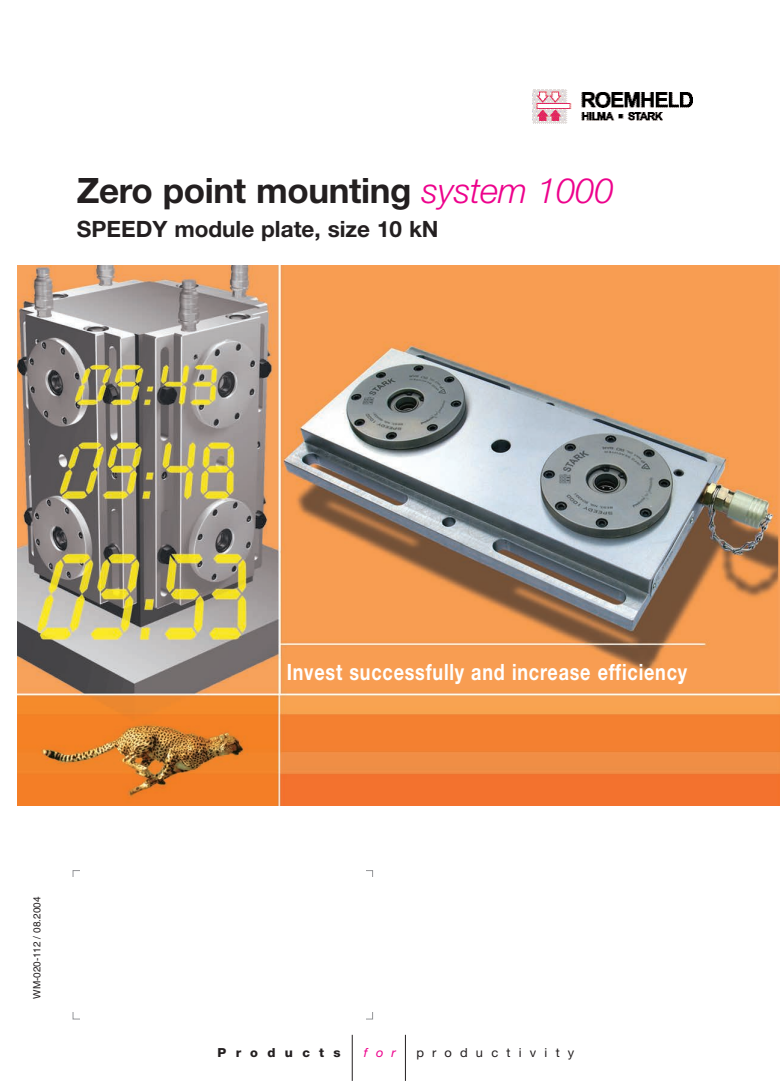
<style>
.page{position:relative;width:780px;height:1088px;background:#fff}
.page>*{position:absolute;margin:0;border:0;box-sizing:border-box;transform-origin:0 0}
.t1{font:700 35px "Helvetica Neue";letter-spacing:-.01em;color:#231f20}
.t2{font:700 22.5px "Helvetica Neue";letter-spacing:.045em;color:#fff;scale:.8 1}
.t3{font:700 22.5px "Helvetica Neue";color:#231f20}
.t4{font:12.5px "Helvetica Neue";letter-spacing:.64em;color:#231f20}
.t5{font:800 12.5px "Helvetica Neue";letter-spacing:.725em;color:#231f20}
.t6{font:italic 12.5px "Helvetica Neue";color:#ed028c}
.t7{font:10px "Helvetica";color:#231f20}
.s1{font-weight:300;font-style:italic;color:#ed028c}
</style>
<div class="page">
<img style="left:18px;top:266px;width:761px;height:539px">
<hr style="left:352px;top:1035px;width:1px;height:46px;background:#231f20">
<hr style="left:405px;top:1035px;width:1px;height:46px;background:#231f20">
<img style="left:532px;top:90px;width:160px;height:34px">
<h1 class="t1" style="left:77px;top:169px;width:538px">Zero point mounting <span class="s1">system 1000</span></h1>
<p class="t3" style="left:77px;top:215px;width:363px">SPEEDY module plate, size 10 kN</p>
<p class="t7" style="left:31px;top:999px;width:104px;rotate:-90deg">WM-020-112 / 08.2004</p>
<p class="t2" style="left:287px;top:658px;width:502px">Invest successfully and increase efficiency</p>
<p class="t5" style="left:217px;top:1045px;width:125px">Products</p>
<p class="t6" style="left:364px;top:1045px;width:33px">for</p>
<p class="t4" style="left:416px;top:1045px;width:159px">productivity</p>
</div>
